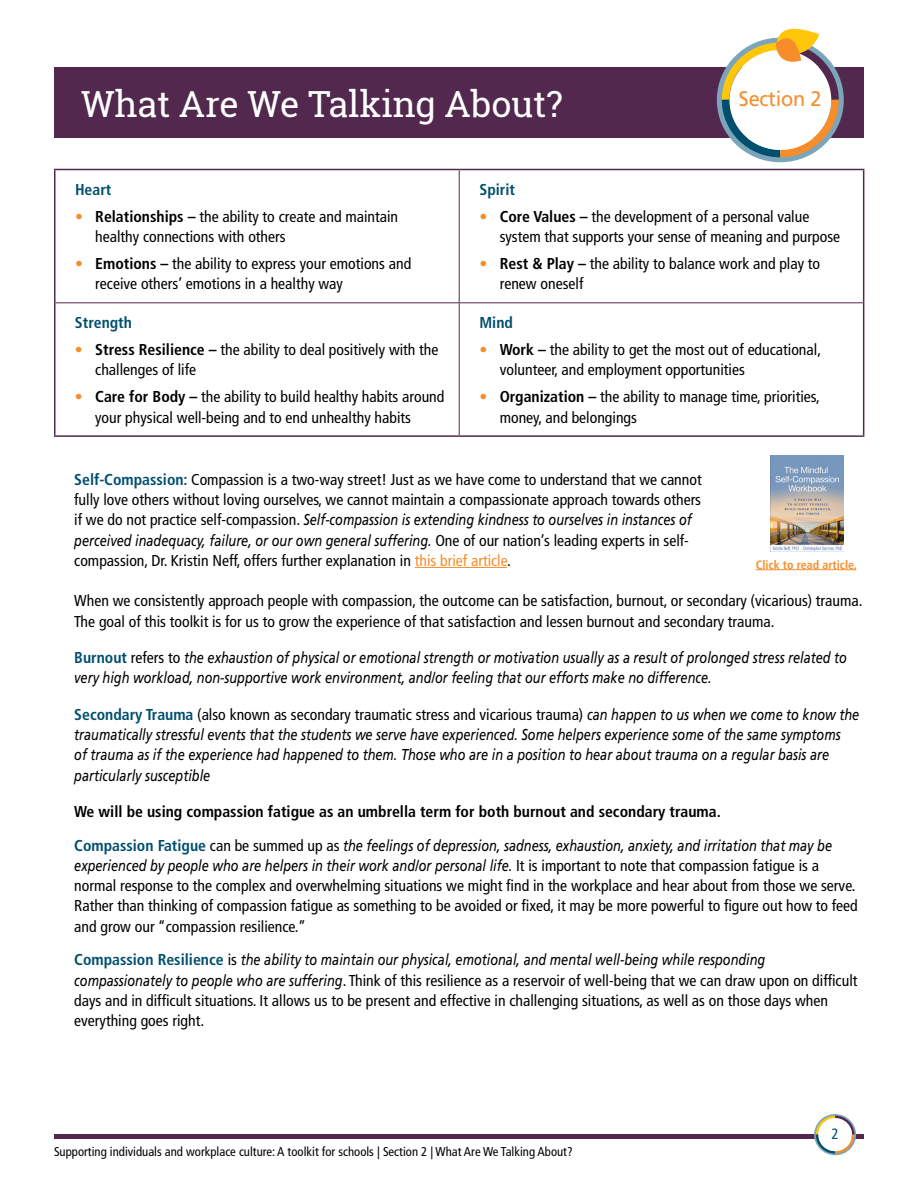
<style>
.page{position:relative;width:918px;height:1188px;background:#fff}
.page>*{position:absolute;margin:0;border:0;box-sizing:border-box;transform-origin:0 0}
.t1{font:36px "Roboto Slab";letter-spacing:-.005em;color:#fff}
.t2{font:21px "Frutiger LT Std";letter-spacing:-.01em;color:#f78d2a;scale:.95 1}
.t3{font:condensed 15.75px/20.2px "Frutiger LT Std";color:#000}
.t4{font:italic 15.75px/20.2px "Frutiger LT Std";color:#000;scale:.81 1}
.t5{font:700 condensed 15.75px/33.8px "Frutiger LT Std";color:#000}
.t6{font:700 condensed 15.75px "Frutiger LT Std";color:#004f6e}
.t7{font:condensed 15px "Frutiger LT Std";color:#004f6e}
.t8{font:condensed 12.75px "Frutiger LT Std";color:#000}
.t9{font:700 condensed 12px "Frutiger LT Std";color:#f78d2a}
.s1{color:#f78d2a}
.s2{font-weight:700}
.s3{font-weight:700;color:#004f6e}
.s4{font-style:italic;font-stretch:normal}
.s5{font-weight:700;font-style:normal;font-stretch:condensed;color:#004f6e}
.s6{font-style:normal;font-stretch:condensed}
.s7{color:#004f6e}
.s8{font-weight:400}
.s9{font-weight:400;font-style:italic;font-stretch:normal}
</style>
<div class="page">
<hr style="left:54px;top:1134px;width:810px;height:4px;background:#53284f">
<svg style="left:814px;top:1114px;width:42px;height:41px"></svg>
<div style="left:818px;top:1118px;width:34px;height:33px;background:#fff;border-radius:50%"></div>
<div style="left:54px;top:68px;width:810px;height:70px;background:#53284f"></div>
<svg style="left:717px;top:28px;width:127px;height:134px"></svg>
<hr style="left:415px;top:567px;width:92px;height:1px;background:#f78d2a">
<hr style="left:54px;top:169px;width:405px;height:1px;background:#53284f">
<hr style="left:54px;top:170px;width:2px;height:133px;background:#53284f">
<hr style="left:459px;top:169px;width:405px;height:1px;background:#53284f">
<hr style="left:863px;top:170px;width:1px;height:133px;background:#53284f">
<hr style="left:54px;top:303px;width:2px;height:132px;background:#53284f">
<hr style="left:863px;top:303px;width:1px;height:132px;background:#53284f">
<hr style="left:54px;top:435px;width:405px;height:2px;background:#53284f">
<hr style="left:459px;top:435px;width:405px;height:2px;background:#53284f">
<hr style="left:459px;top:170px;width:1px;height:132px;background:#53284f">
<hr style="left:56px;top:302px;width:403px;height:1px;background:#53284f">
<hr style="left:459px;top:302px;width:404px;height:1px;background:#53284f">
<hr style="left:459px;top:303px;width:1px;height:132px;background:#53284f">
<img style="left:771px;top:455px;width:73px;height:96px">
<hr style="left:756px;top:569px;width:100px;height:1px;background:#f78d2a">
<h1 class="t1" style="left:81px;top:79px;width:483px">What Are We Talking About?</h1>
<h2 class="t2" style="left:739px;top:86px;width:89px">Section 2</h2>
<p class="t6" style="left:75px;top:180px;width:38px">Heart</p>
<p class="t3" style="left:95px;top:206px;width:304px;text-indent:-20px"><span class="s1">•</span> <span class="s2">Relationships –</span> the ability to create and maintain healthy connections with others</p>
<p class="t3" style="left:95px;top:254px;width:318px;text-indent:-20px"><span class="s1">•</span> <span class="s2">Emotions –</span> the ability to express your emotions and receive others’ emotions in a healthy way</p>
<p class="t6" style="left:75px;top:313px;width:59px">Strength</p>
<p class="t3" style="left:95px;top:340px;width:345px;text-indent:-20px"><span class="s1">•</span> <span class="s2">Stress Resilience –</span> the ability to deal positively with the challenges of life</p>
<p class="t3" style="left:95px;top:387px;width:351px;text-indent:-20px"><span class="s1">•</span> <span class="s2">Care for Body –</span> the ability to build healthy habits around your physical well-being and to end unhealthy habits</p>
<p class="t6" style="left:479px;top:180px;width:37px">Spirit</p>
<p class="t3" style="left:500px;top:206px;width:342px;text-indent:-20px"><span class="s1">•</span> <span class="s2">Core Values –</span> the development of a personal value system that supports your sense of meaning and purpose</p>
<p class="t3" style="left:500px;top:254px;width:322px;text-indent:-20px"><span class="s1">•</span> <span class="s2">Rest &amp; Play –</span> the ability to balance work and play to renew oneself</p>
<p class="t6" style="left:479px;top:313px;width:35px">Mind</p>
<p class="t3" style="left:500px;top:340px;width:323px;text-indent:-20px"><span class="s1">•</span> <span class="s2">Work –</span> the ability to get the most out of educational, volunteer, and employment opportunities</p>
<p class="t3" style="left:500px;top:387px;width:322px;text-indent:-20px"><span class="s1">•</span> <span class="s2">Organization –</span> the ability to manage time, priorities, money, and belongings</p>
<p class="t3" style="left:74px;top:469px;width:629px"><span class="s3">Self-Compassion:</span> Compassion is a two-way street! Just as we have come to understand that we cannot fully love others without loving ourselves, we cannot maintain a compassionate approach towards others if we do not practice self-compassion. <span class="s4">Self-compassion is extending kindness to ourselves in instances of perceived inadequacy, failure, or our own general suffering.</span> One of our nation’s leading experts in self&shy;compassion, Dr. Kristin Neff, offers further explanation in <span class="s1">this brief article</span>.</p>
<p class="t3" style="left:74px;top:591px;width:790px">When we consistently approach people with compassion, the outcome can be satisfaction, burnout, or secondary (vicarious) trauma.<br>The goal of this toolkit is for us to grow the experience of that satisfaction and lessen burnout and secondary trauma.</p>
<p class="t4" style="left:74px;top:648px;width:956px"><span class="s5">Burnout</span> <span class="s6">refers to</span> the exhaustion of physical or emotional strength or motivation usually as a result of prolonged stress related to very high workload, non-supportive work environment, and/or feeling that our efforts make no difference.</p>
<p class="t4" style="left:74px;top:704px;width:971px"><span class="s5">Secondary Trauma</span> <span class="s6">(also known as secondary traumatic stress and vicarious trauma)</span> can happen to us when we come to know the traumatically stressful events that the students we serve have experienced. Some helpers experience some of the same symptoms<br>of trauma as if the experience had happened to them. Those who are in a position to hear about trauma on a regular basis are particularly susceptible</p>
<p class="t5" style="left:74px;top:795px;width:759px">We will be using compassion fatigue as an umbrella term for both burnout and secondary trauma.<br><span class="s7">Compassion Fatigue</span> <span class="s8">can be summed up as</span> <span class="s9">the feelings of depression, sadness, exhaustion, anxiety, and irritation that may be</span></p>
<p class="t3" style="left:74px;top:856px;width:785px"><span class="s4">experienced by people who are helpers in their work and/or personal life.</span> It is important to note that compassion fatigue is a normal response to the complex and overwhelming situations we might find in the workplace and hear about from those we serve.<br>Rather than thinking of compassion fatigue as something to be avoided or fixed, it may be more powerful to figure out how to feed and grow our “compassion resilience.”</p>
<p class="t3" style="left:74px;top:950px;width:785px"><span class="s3">Compassion Resilience</span> is <span class="s4">the ability to maintain our physical, emotional, and mental well-being while responding compassionately to people who are suffering</span>. Think of this resilience as a reservoir of well-being that we can draw upon on difficult days and in difficult situations. It allows us to be present and effective in challenging situations, as well as on those days when everything goes right.</p>
<p class="t9" style="left:756px;top:557px;width:103px">Click to read article.</p>
<p class="t8" style="left:54px;top:1144px;width:520px">Supporting individuals and workplace culture: A toolkit for schools | Section 2 | What Are We Talking About?</p>
<p class="t7" style="left:832px;top:1125px;width:9px">2</p>
</div>
